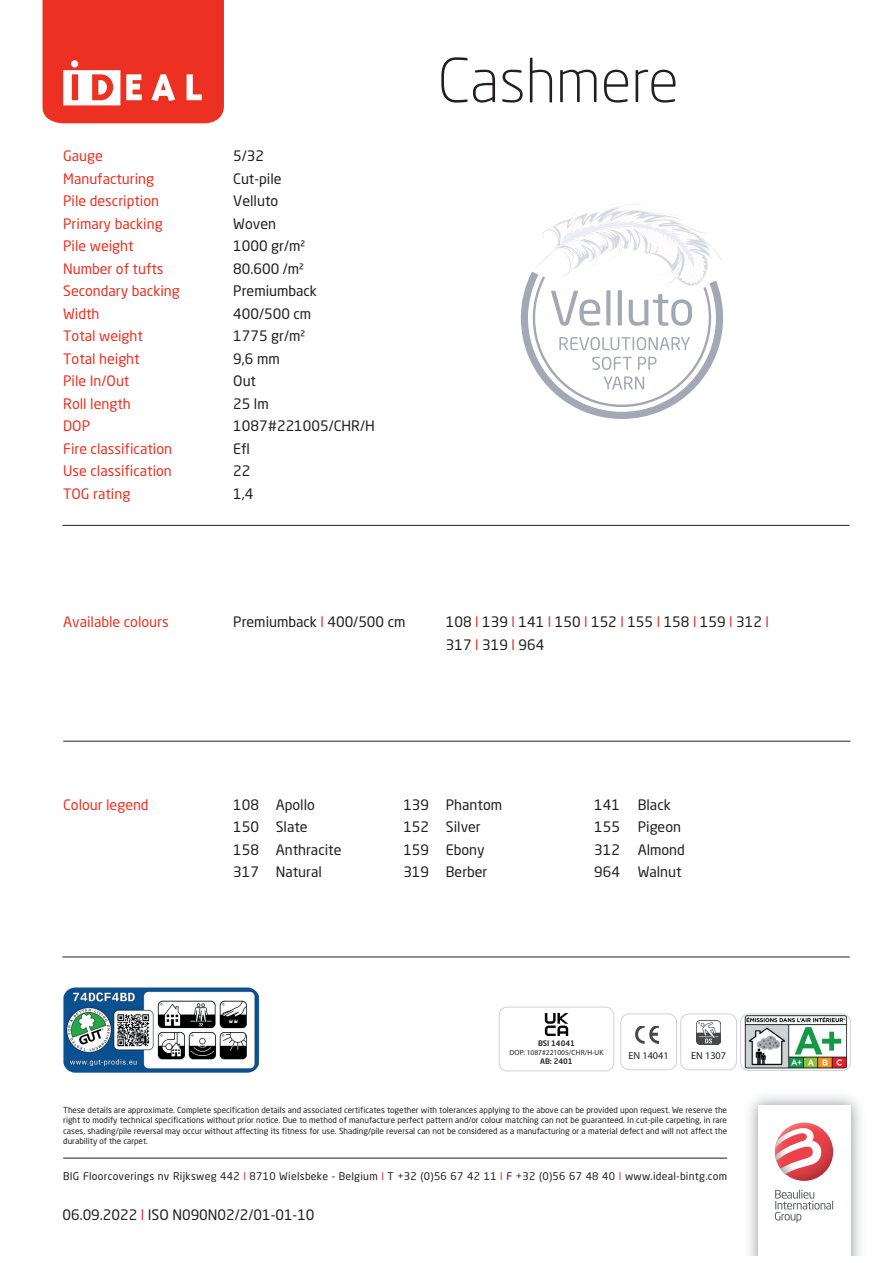
<style>
.page{position:relative;width:893px;height:1263px;background:#fff}
.page>*{position:absolute;margin:0;border:0;box-sizing:border-box;transform-origin:0 0}
.t1{font:300 60px "Neo Sans Std";color:#231f20}
.t2{font:14.25px/22.5px "Neo Sans Std";color:#231f20}
.t3{font:14.25px "Neo Sans Std";color:#ec3123}
.t4{font:10.5px "Neo Sans Std";letter-spacing:.025em;color:#231f20}
.t5{font:10.2px "Myriad Pro";color:#231f20}
.t6{font:8.25px/10.5px "Neo Sans Std";color:#231f20;text-align:justify}
.t7{font:7.5px "Myriad Pro";color:#231f20}
.t8{font:500 7.5px "Neo Sans Std";color:#231f20}
.s1{color:#ec3123}
</style>
<div class="page">
<svg style="left:43px;top:0;width:181px;height:123px;background:#ee473b"></svg>
<hr style="left:63px;top:1158px;width:664px;height:1px;background:#231f20">
<svg style="left:775px;top:1190px;width:58px;height:33px"></svg>
<svg style="left:775px;top:1122px;width:58px;height:59px"></svg>
<svg style="left:775px;top:1128px;width:47px;height:46px"></svg>
<div style="left:621px;top:1014px;width:56px;height:56px;border:1px solid #d1d2d4;border-radius:8px"></div>
<div style="left:680px;top:1014px;width:57px;height:56px;border:1px solid #d1d2d4;border-radius:8px"></div>
<img style="left:636px;top:1027px;width:23px;height:16px">
<img style="left:742px;top:1014px;width:108px;height:55px">
<div style="left:740px;top:1014px;width:110px;height:57px;border:1px solid #d1d2d4;border-radius:8px"></div>
<hr style="left:62px;top:957px;width:788px;height:1px;background:#231f20">
<hr style="left:63px;top:741px;width:787px;height:1px;background:#231f20">
<img style="left:696px;top:1020px;width:25px;height:25px">
<svg style="left:521px;top:204px;width:202px;height:215px"></svg>
<img style="left:64px;top:987px;width:195px;height:85px">
<hr style="left:62px;top:525px;width:788px;height:1px;background:#231f20">
<div style="left:499px;top:1007px;width:115px;height:64px;border:1px solid #d1d2d4;border-radius:8px"></div>
<img style="left:544px;top:1014px;width:25px;height:22px">
<h2 class="t3" style="left:63px;top:147px;width:41px">Gauge</h2>
<h2 class="t2" style="left:233px;top:145px;width:32px">5/32</h2>
<h2 class="t3" style="left:63px;top:170px;width:92px">Manufacturing</h2>
<h2 class="t2" style="left:233px;top:167px;width:50px">Cut-pile</h2>
<h2 class="t3" style="left:63px;top:192px;width:97px">Pile description</h2>
<h2 class="t2" style="left:233px;top:190px;width:46px">Velluto</h2>
<h2 class="t3" style="left:63px;top:215px;width:101px">Primary backing</h2>
<h2 class="t2" style="left:233px;top:212px;width:44px">Woven</h2>
<h2 class="t3" style="left:63px;top:237px;width:72px">Pile weight</h2>
<h2 class="t2" style="left:233px;top:235px;width:73px">1000 gr/m²</h2>
<h2 class="t3" style="left:63px;top:260px;width:102px">Number of tufts</h2>
<h2 class="t2" style="left:233px;top:257px;width:72px">80.600 /m²</h2>
<h2 class="t3" style="left:63px;top:282px;width:118px">Secondary backing</h2>
<h2 class="t2" style="left:233px;top:280px;width:85px">Premiumback</h2>
<h2 class="t3" style="left:63px;top:305px;width:38px">Width</h2>
<h2 class="t2" style="left:233px;top:302px;width:79px">400/500 cm</h2>
<h2 class="t3" style="left:63px;top:327px;width:81px">Total weight</h2>
<h2 class="t2" style="left:233px;top:325px;width:73px">1775 gr/m²</h2>
<h2 class="t3" style="left:63px;top:350px;width:78px">Total height</h2>
<h2 class="t2" style="left:233px;top:347px;width:48px">9,6 mm</h2>
<h2 class="t3" style="left:63px;top:372px;width:68px">Pile In/Out</h2>
<h2 class="t2" style="left:233px;top:370px;width:24px">Out</h2>
<h2 class="t3" style="left:63px;top:395px;width:69px">Roll length</h2>
<h2 class="t2" style="left:233px;top:392px;width:37px">25 lm</h2>
<h2 class="t3" style="left:63px;top:417px;width:28px">DOP</h2>
<h2 class="t2" style="left:233px;top:415px;width:143px">1087#221005/CHR/H</h2>
<h2 class="t3" style="left:63px;top:440px;width:110px">Fire classification</h2>
<h2 class="t2" style="left:233px;top:437px;width:18px">Efl</h2>
<h2 class="t3" style="left:63px;top:462px;width:110px">Use classification</h2>
<h2 class="t2" style="left:233px;top:460px;width:19px">22</h2>
<h2 class="t3" style="left:63px;top:485px;width:69px">TOG rating</h2>
<h2 class="t2" style="left:233px;top:482px;width:22px">1,4</h2>
<h1 class="t1" style="left:438px;top:43px;width:243px">Cashmere</h1>
<h2 class="t3" style="left:63px;top:613px;width:107px">Available colours</h2>
<h2 class="t2" style="left:233px;top:611px;width:174px">Premiumback <span class="s1">l</span> 400/500 cm</h2>
<h2 class="t2" style="left:446px;top:611px;width:325px">108 <span class="s1">l</span> 139 <span class="s1">l</span> 141 <span class="s1">l</span> 150 <span class="s1">l</span> 152 <span class="s1">l</span> 155 <span class="s1">l</span> 158 <span class="s1">l</span> 159 <span class="s1">l</span> 312 <span class="s1">l<br></span>317 <span class="s1">l</span> 319 <span class="s1">l</span> 964</h2>
<h2 class="t3" style="left:63px;top:795px;width:87px">Colour legend</h2>
<h2 class="t2" style="left:233px;top:793px;width:83px">108 Apollo</h2>
<h2 class="t2" style="left:403px;top:793px;width:100px">139 Phantom</h2>
<h2 class="t2" style="left:594px;top:793px;width:78px">141 Black</h2>
<h2 class="t2" style="left:233px;top:815px;width:76px">150 Slate</h2>
<h2 class="t2" style="left:403px;top:815px;width:79px">152 Silver</h2>
<h2 class="t2" style="left:594px;top:815px;width:88px">155 Pigeon</h2>
<h2 class="t2" style="left:233px;top:838px;width:110px">158 Anthracite</h2>
<h2 class="t2" style="left:403px;top:838px;width:83px">159 Ebony</h2>
<h2 class="t2" style="left:594px;top:838px;width:92px">312 Almond</h2>
<h2 class="t2" style="left:233px;top:860px;width:90px">317 Natural</h2>
<h2 class="t2" style="left:403px;top:860px;width:86px">319 Berber</h2>
<h2 class="t2" style="left:594px;top:860px;width:89px">964 Walnut</h2>
<p class="t8" style="left:538px;top:1038px;width:38px">BSI 14041</p>
<p class="t7" style="left:509px;top:1048px;width:95px">DOP: 1087#221005/CHR/H-UK</p>
<p class="t8" style="left:540px;top:1056px;width:34px">AB: 2401</p>
<p class="t5" style="left:629px;top:1049px;width:42px">EN 14041</p>
<p class="t5" style="left:691px;top:1049px;width:36px">EN 1307</p>
<p class="t6" style="left:63px;top:1104px;width:665px">These details are approximate. Complete specification details and associated certificates together with tolerances applying to the above can be provided upon request. We reserve the right to modify technical specifications without prior notice. Due to method of manufacture perfect pattern and/or colour matching can not be guaranteed. In cut-pile carpeting, in rare cases, shading/pile reversal may occur without affecting its fitness for use. Shading/pile reversal can not be considered as a manufacturing or a material defect and will not affect the durability of the carpet.</p>
<p class="t4" style="left:63px;top:1170px;width:665px">BIG Floorcoverings nv Rijksweg 442 <span class="s1">l</span> 8710 Wielsbeke - Belgium <span class="s1">l</span> T +32 (0)56 67 42 11 <span class="s1">l</span> F +32 (0)56 67 48 40 <span class="s1">l</span> www.ideal-bintg.com</p>
<h2 class="t2" style="left:62px;top:1203px;width:254px">06.09.2022 <span class="s1">l</span> ISO N090N02/2/01-01-10</h2>
</div>
